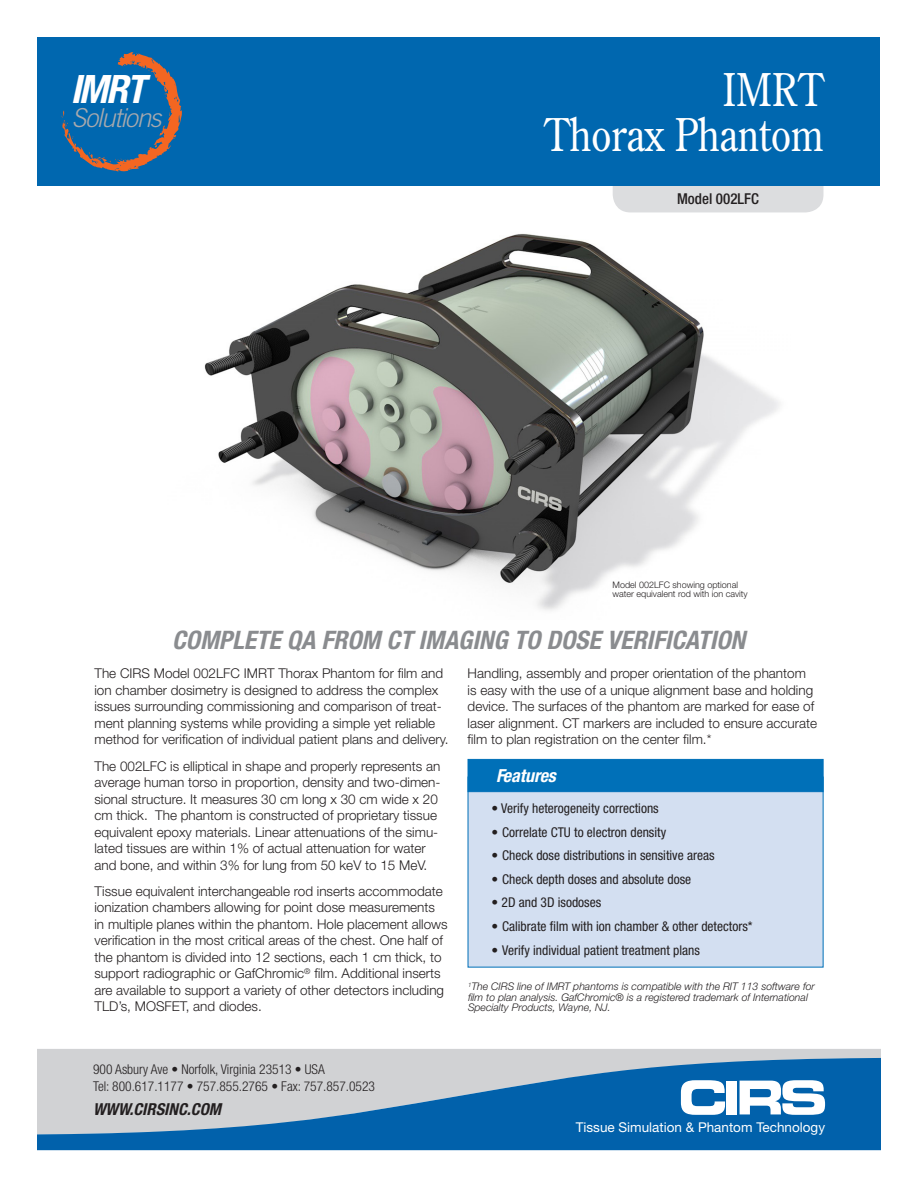
<style>
.page{position:relative;width:918px;height:1188px;background:#fff}
.page>*{position:absolute;margin:0;border:0;box-sizing:border-box;transform-origin:0 0}
.B_Headline_COS_w_30{font:45px "Century Old Style";color:#fff;scale:.85 1}
.t1{font:italic 700 condensed 39.15px "Helvetica Neue";color:#fff}
.t2{font:italic 300 26.1px "Trade Gothic";letter-spacing:-.05em;color:#a8a9ad}
.B_Sub_Headline_HN77{font:italic 700 condensed 25.5px "Helvetica Neue";color:#8a8c8f}
.B_Feature_Bene_Head{font:italic 700 condensed 18px "Helvetica Neue";color:#fff}
.t3{font:italic 700 condensed 16.5px "Helvetica Neue";color:#231f20}
.B_Product_Number_HN6{font:500 condensed 15px "Helvetica Neue";color:#231f20}
.B_Main_Text_HN45_9_1{font:300 13.5px/16.5px "Helvetica Neue";color:#231f20}
.B_Feature_Bullets_HN{font:condensed 13.5px "Helvetica Neue";color:#231f20}
.t4{font:300 condensed 13.5px/16.5px "Helvetica Neue";color:#231f20}
.t5{font:13.5px "Helvetica Neue";color:#fff}
.B_Main_Text_HN45_9_1-2{font:italic 300 10.5px/10.5px "Helvetica Neue";color:#231f20}
.Benefit__Bulletts{font:300 9px/9px "Helvetica Neue";color:#231f20}
</style>
<div class="page">
<div style="left:613px;top:158px;width:210px;height:54px;background:#dcdddf;border-radius:18px"></div>
<div style="left:38px;top:38px;width:842px;height:148px;background:#0067af"></div>
<div style="left:38px;top:1049px;width:842px;height:9px;background:#d1d2d4"></div>
<svg style="left:38px;top:1058px;width:842px;height:92px;background:#5c92bd"></svg>
<svg style="left:681px;top:1080px;width:44px;height:35px"></svg>
<div style="left:727px;top:1081px;width:10px;height:33px;background:#fff"></div>
<svg style="left:740px;top:1080px;width:85px;height:35px"></svg>
<img style="left:204px;top:233px;width:576px;height:378px">
<div style="left:468px;top:777px;width:356px;height:191px;background:#d3dff1"></div>
<div style="left:468px;top:759px;width:356px;height:33px;background:#0070b8;border:1px solid #0070b8"></div>
<svg style="left:61px;top:52px;width:121px;height:120px"></svg>
<p class="t1" style="left:71px;top:65px;width:76px">IMRT</p>
<p class="t2" style="left:72px;top:102px;width:91px">Solutions</p>
<p class="B_Headline_COS_w_30" style="left:723px;top:61px;width:120px">IMRT</p>
<p class="B_Headline_COS_w_30" style="left:545px;top:106px;width:329px">Thorax Phantom</p>
<p class="B_Product_Number_HN6" style="left:677px;top:190px;width:83px">Model 002LFC</p>
<p class="Benefit__Bulletts" style="left:613px;top:580px;width:137px">Model 002LFC showing optional water equivalent rod with ion cavity</p>
<p class="B_Sub_Headline_HN77" style="left:172px;top:624px;width:574px">COMPLETE QA FROM CT IMAGING TO DOSE VERIFICATION</p>
<p class="B_Main_Text_HN45_9_1" style="left:94px;top:665px;width:356px">The CIRS Model 002LFC IMRT Thorax Phantom for film and ion chamber dosimetry is designed to address the complex issues surrounding commissioning and comparison of treat&shy;ment planning systems while providing a simple yet reliable method for verification of individual patient plans and delivery.</p>
<p class="B_Main_Text_HN45_9_1" style="left:94px;top:757px;width:348px">The 002LFC is elliptical in shape and properly represents an average human torso in proportion, density and two-dimen&shy;sional structure. It measures 30 cm long x 30 cm wide x 20 cm thick. The phantom is constructed of proprietary tissue equivalent epoxy materials. Linear attenuations of the simu&shy;lated tissues are within 1% of actual attenuation for water and bone, and within 3% for lung from 50 keV to 15 MeV.</p>
<p class="B_Main_Text_HN45_9_1" style="left:94px;top:883px;width:355px">Tissue equivalent interchangeable rod inserts accommodate ionization chambers allowing for point dose measurements in multiple planes within the phantom. Hole placement allows verification in the most critical areas of the chest. One half of the phantom is divided into 12 sections, each 1 cm thick, to support radiographic or GafChromic<sup>®</sup> film. Additional inserts are available to support a variety of other detectors including TLD’s, MOSFET, and diodes.</p>
<p class="B_Main_Text_HN45_9_1" style="left:468px;top:665px;width:351px">Handling, assembly and proper orientation of the phantom is easy with the use of a unique alignment base and holding device. The surfaces of the phantom are marked for ease of laser alignment. CT markers are included to ensure accurate film to plan registration on the center film.*</p>
<p class="B_Feature_Bene_Head" style="left:496px;top:764px;width:61px">Features</p>
<p class="B_Feature_Bullets_HN" style="left:492px;top:800px;width:169px">• Verify heterogeneity corrections</p>
<p class="B_Feature_Bullets_HN" style="left:492px;top:824px;width:176px">• Correlate CTU to electron density</p>
<p class="B_Feature_Bullets_HN" style="left:492px;top:848px;width:224px">• Check dose distributions in sensitive areas</p>
<p class="B_Feature_Bullets_HN" style="left:492px;top:871px;width:201px">• Check depth doses and absolute dose</p>
<p class="B_Feature_Bullets_HN" style="left:492px;top:895px;width:111px">• 2D and 3D isodoses</p>
<p class="B_Feature_Bullets_HN" style="left:492px;top:918px;width:262px">• Calibrate film with ion chamber &amp; other detectors*</p>
<p class="B_Feature_Bullets_HN" style="left:492px;top:942px;width:210px">• Verify individual patient treatment plans</p>
<p class="B_Main_Text_HN45_9_1-2" style="left:468px;top:981px;width:348px"><sup>1</sup>The CIRS line of IMRT phantoms is compatible with the RIT 113 software for film to plan analysis. GafChromic® is a registered trademark of International<br>Specialty Products, Wayne, NJ.</p>
<p class="t4" style="left:93px;top:1061px;width:283px">900 Asbury Ave • Norfolk, Virginia 23513 • USA<br>Tel: 800.617.1177 • 757.855.2765 • Fax: 757.857.0523</p>
<p class="t3" style="left:93px;top:1099px;width:130px">WWW.CIRSINC.COM</p>
<p class="t5" style="left:576px;top:1119px;width:251px">Tissue Simulation &amp; Phantom Technology</p>
</div>
